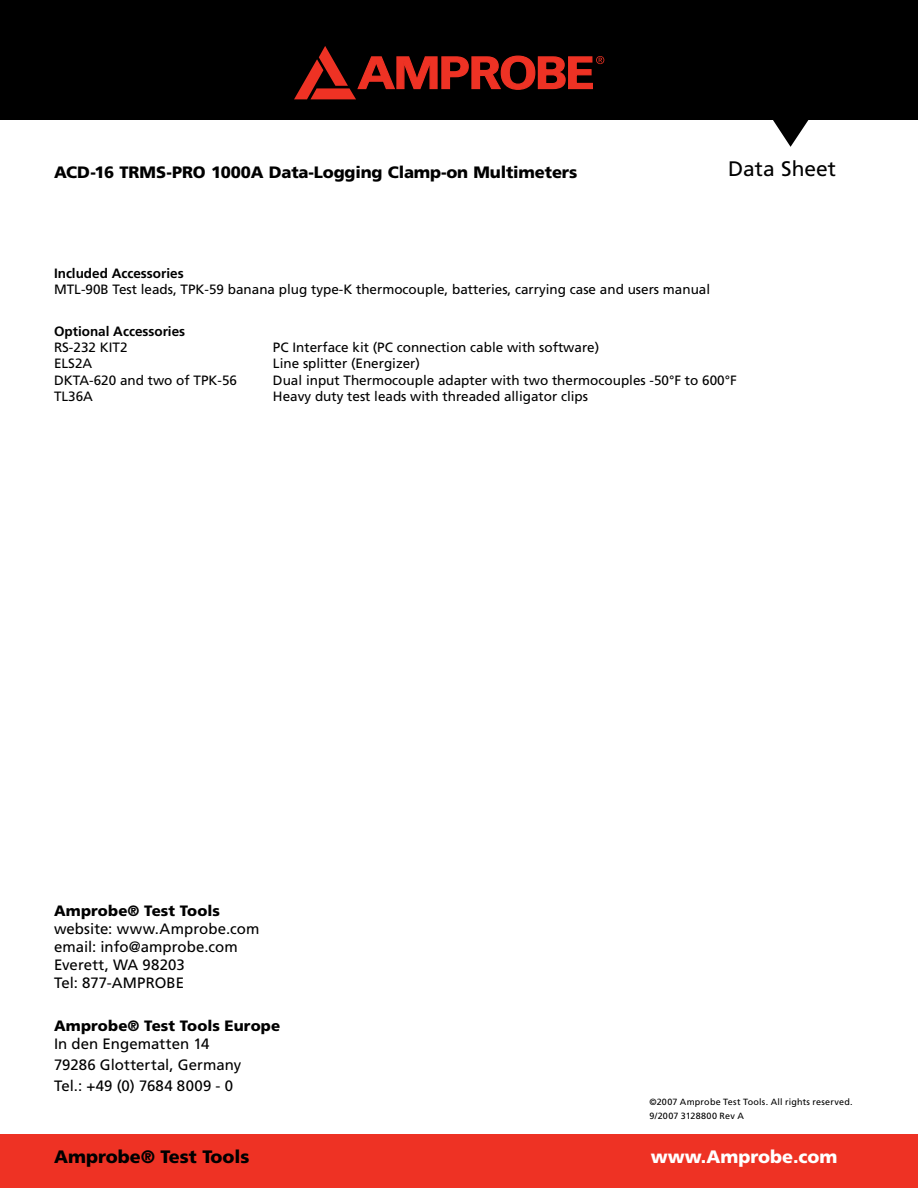
<style>
.page{position:relative;width:918px;height:1188px;background:#fff}
.page>*{position:absolute;margin:0;border:0;box-sizing:border-box;transform-origin:0 0}
.t1{font:21px "Frutiger";color:#000}
.t2{font:900 18px "Frutiger";color:#000}
.t3{font:900 18px "Frutiger";color:#fff}
.t4{font:900 16.5px "Frutiger";letter-spacing:-.01em;color:#000}
.t5{font:15px/18px "Frutiger";letter-spacing:.005em;color:#000}
.t6{font:900 15px "Frutiger";letter-spacing:.005em;color:#000}
.t7{font:13.5px "Frutiger";color:#000}
.t8{font:700 13.5px "Frutiger";color:#000}
.t9{font:9px/14.1px "Frutiger";letter-spacing:.025em;color:#000}
</style>
<div class="page">
<div style="left:0;top:0;width:918px;height:120px;background:#000"></div>
<div style="left:0;top:1134px;width:918px;height:54px;background:#ee3224"></div>
<svg style="left:294px;top:46px;width:310px;height:53px"></svg>
<svg style="left:773px;top:120px;width:36px;height:27px"></svg>
<p class="t4" style="left:54px;top:162px;width:525px">ACD-16 TRMS-PRO 1000A Data-Logging Clamp-on Multimeters</p>
<h1 class="t1" style="left:728px;top:156px;width:109px">Data Sheet</h1>
<p class="t8" style="left:54px;top:266px;width:131px">Included Accessories</p>
<p class="t7" style="left:54px;top:282px;width:658px">MTL-90B Test leads, TPK-59 banana plug type-K thermocouple, batteries, carrying case and users manual</p>
<p class="t8" style="left:54px;top:323px;width:133px">Optional Accessories</p>
<p class="t7" style="left:54px;top:340px;width:75px">RS-232 KIT2</p>
<p class="t7" style="left:273px;top:340px;width:328px">PC Interface kit (PC connection cable with software)</p>
<p class="t7" style="left:54px;top:356px;width:40px">ELS2A</p>
<p class="t7" style="left:273px;top:356px;width:149px">Line splitter (Energizer)</p>
<p class="t7" style="left:54px;top:372px;width:185px">DKTA-620 and two of TPK-56</p>
<p class="t7" style="left:273px;top:372px;width:465px">Dual input Thermocouple adapter with two thermocouples -50°F to 600°F</p>
<p class="t7" style="left:54px;top:388px;width:41px">TL36A</p>
<p class="t7" style="left:273px;top:388px;width:317px">Heavy duty test leads with threaded alligator clips</p>
<p class="t6" style="left:54px;top:902px;width:167px">Amprobe® Test Tools</p>
<p class="t5" style="left:54px;top:920px;width:207px">website: www.Amprobe.com email: info@amprobe.com<br>Everett, WA 98203<br>Tel: 877-AMPROBE</p>
<p class="t6" style="left:54px;top:1017px;width:228px">Amprobe® Test Tools Europe</p>
<p class="t5" style="left:54px;top:1033px;width:189px;line-height:21.3px">In den Engematten 14<br>79286 Glottertal, Germany<br>Tel.: +49 (0) 7684 8009 - 0</p>
<p class="t9" style="left:650px;top:1095px;width:205px">©2007 Amprobe Test Tools. All rights reserved.<br>9/2007 3128800 Rev A</p>
<h2 class="t2" style="left:54px;top:1146px;width:197px">Amprobe® Test Tools</h2>
<h2 class="t3" style="left:650px;top:1146px;width:188px">www.Amprobe.com</h2>
</div>
